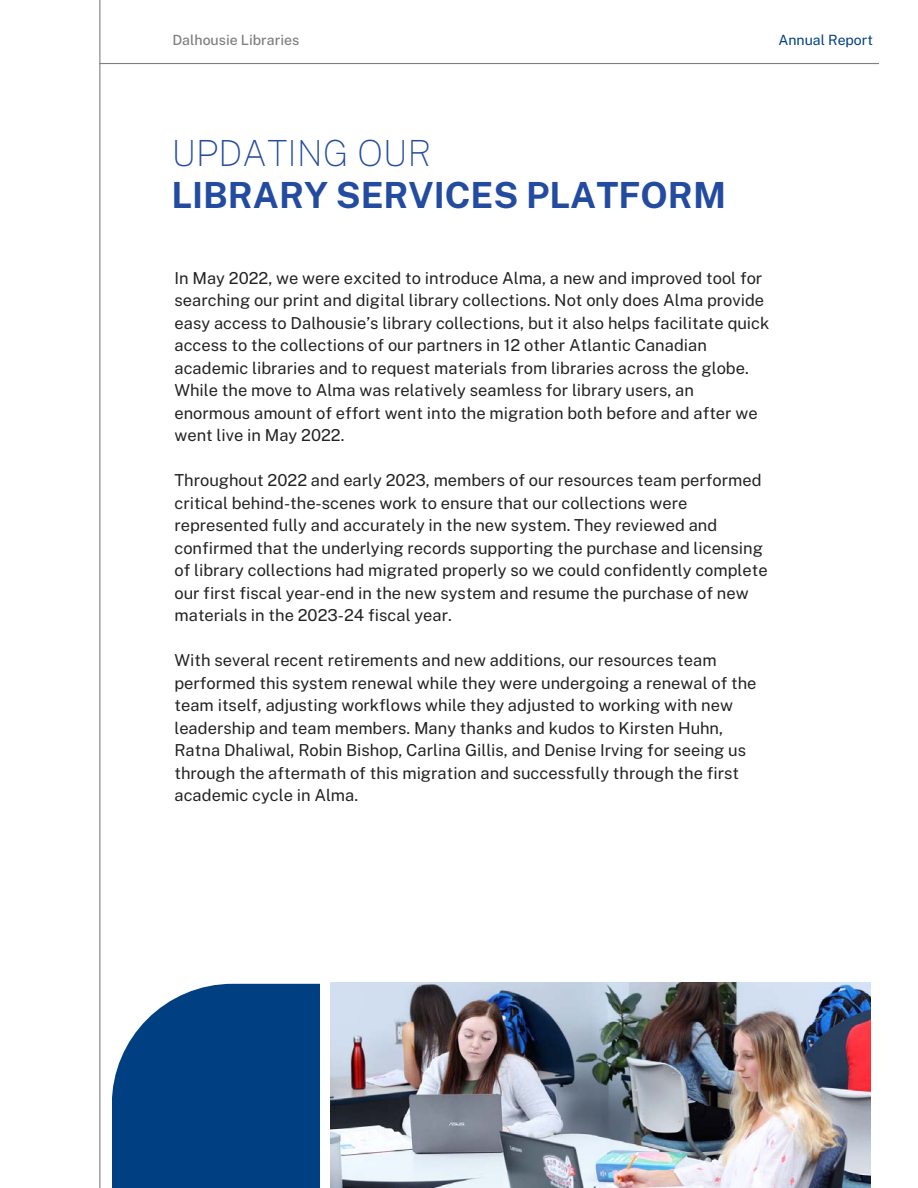
<style>
.page{position:relative;width:918px;height:1188px;background:#fff}
.page>*{position:absolute;margin:0;border:0;box-sizing:border-box;transform-origin:0 0}
.t1{font:700 36px/42.8px "Public Sans";color:#234ba0}
.t2{font:16.5px/22.5px "Public Sans";color:#222}
.t3{font:500 14.1px "Public Sans";color:#808080}
.t4{font:14.1px "Public Sans";color:#004082}
.s1{font-weight:100}
</style>
<div class="page">
<hr style="left:99px;top:0;width:1px;height:1188px;background:#808080">
<hr style="left:99px;top:63px;width:780px;height:1px;background:#808080">
<img style="left:330px;top:983px;width:540px;height:205px">
<svg style="left:112px;top:983px;width:207px;height:205px;background:#134e8b"></svg>
<h3 class="t3" style="left:172px;top:31px;width:128px">Dalhousie Libraries</h3>
<p class="t4" style="left:778px;top:31px;width:96px">Annual Report</p>
<h2 class="t1" style="left:171px;top:131px;width:556px"><span class="s1">UPDATING OUR<br></span>LIBRARY SERVICES PLATFORM</h2>
<h2 class="t2" style="left:174px;top:267px;width:596px">In May 2022, we were excited to introduce Alma, a new and improved tool for searching our print and digital library collections. Not only does Alma provide easy access to Dalhousie’s library collections, but it also helps facilitate quick access to the collections of our partners in 12 other Atlantic Canadian academic libraries and to request materials from libraries across the globe.<br>While the move to Alma was relatively seamless for library users, an enormous amount of effort went into the migration both before and after we went live in May 2022.</h2>
<h2 class="t2" style="left:174px;top:469px;width:595px">Throughout 2022 and early 2023, members of our resources team performed critical behind-the-scenes work to ensure that our collections were represented fully and accurately in the new system. They reviewed and confirmed that the underlying records supporting the purchase and licensing of library collections had migrated properly so we could confidently complete our first fiscal year-end in the new system and resume the purchase of new materials in the 2023-24 fiscal year.</h2>
<p class="t2" style="left:174px;top:649px;width:584px">With several recent retirements and new additions, our resources team performed this system renewal while they were undergoing a renewal of the team itself, adjusting workflows while they adjusted to working with new leadership and team members. Many thanks and kudos to Kirsten Huhn, Ratna Dhaliwal, Robin Bishop, Carlina Gillis, and Denise Irving for seeing us through the aftermath of this migration and successfully through the first academic cycle in Alma.</p>
</div>
